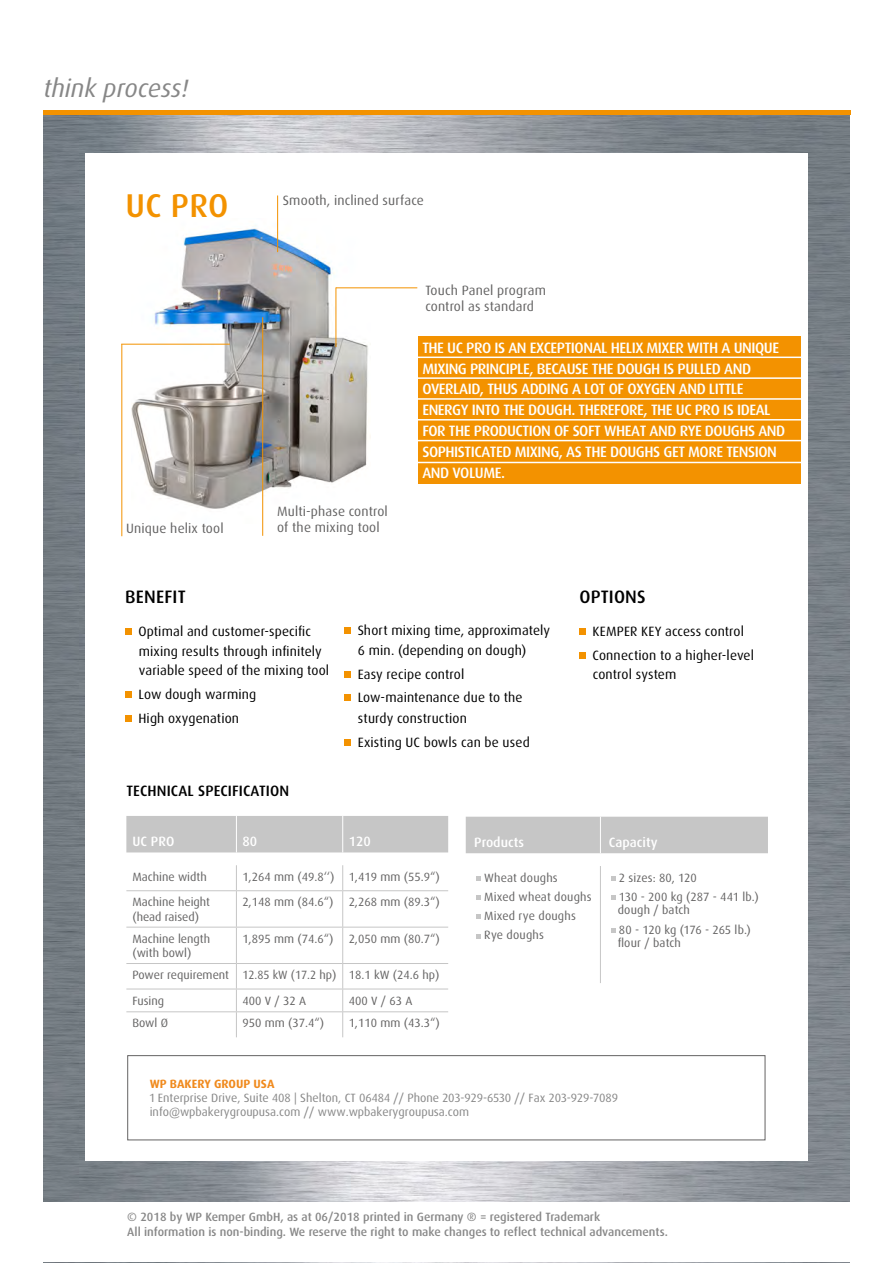
<style>
.page{position:relative;width:893px;height:1263px;background:#fff}
.page>*{position:absolute;margin:0;border:0;box-sizing:border-box;transform-origin:0 0}
.t1{font:500 33px "Dax Pro";color:#f39200}
.t2{font:italic 25.2px "Dax";color:#878787}
.t3{font:500 18px "Dax Pro";letter-spacing:.01em;color:#000}
.t4{font:500 15px/21px "Dax Pro";letter-spacing:-.03em;color:#fff}
.t5{font:500 15px "Dax Pro";letter-spacing:.01em;color:#000}
.t6{font:13.5px/23.7px "Dax Pro";letter-spacing:.01em;color:#000}
.t7{font:13.5px/16.2px "Dax Pro";letter-spacing:.01em;color:#646363}
.t8{font:500 13.5px "Dax Pro";color:#fff}
.t9{font:12px/19.2px "Dax Pro";color:#646363}
.t10{font:500 12px/14.4px "Dax Pro";color:#878787}
.t11{font:12px/14.4px "Dax Pro";color:#878787}
.t12{font:700 12px "Dax Pro";color:#f08a1d}
</style>
<div class="page">
<img style="left:43px;top:114px;width:807px;height:1149px">
<div style="left:0;top:1203px;width:893px;height:59px;background:#fff"></div>
<div style="left:85px;top:153px;width:723px;height:1008px;background:#fff"></div>
<hr style="left:43px;top:110px;width:808px;height:4px;background:#f39200">
<div style="left:127px;top:1055px;width:638px;height:85px;border:1px solid #646363"></div>
<img style="left:132px;top:218px;width:239px;height:305px">
<hr style="left:277px;top:195px;width:1px;height:57px;background:#f39200">
<hr style="left:336px;top:287px;width:81px;height:1px;background:#f39200">
<hr style="left:121px;top:344px;width:1px;height:192px;background:#f39200">
<hr style="left:262px;top:317px;width:1px;height:219px;background:#f39200">
<hr style="left:121px;top:344px;width:109px;height:1px;background:#f39200">
<hr style="left:336px;top:287px;width:1px;height:60px;background:#f39200">
<div style="left:126px;top:816px;width:322px;height:36px;background:#c6c6c6"></div>
<svg style="left:236px;top:865px;width:1px;height:25px"></svg>
<hr style="left:236px;top:891px;width:1px;height:36px;background:#c6c6c6">
<hr style="left:236px;top:927px;width:1px;height:36px;background:#c6c6c6">
<svg style="left:236px;top:964px;width:1px;height:73px"></svg>
<svg style="left:342px;top:865px;width:1px;height:25px"></svg>
<hr style="left:342px;top:891px;width:1px;height:36px;background:#c6c6c6">
<hr style="left:342px;top:927px;width:1px;height:36px;background:#c6c6c6">
<svg style="left:342px;top:964px;width:1px;height:73px"></svg>
<hr style="left:126px;top:890px;width:110px;height:1px;background:#c6c6c6">
<hr style="left:236px;top:890px;width:107px;height:1px;background:#c6c6c6">
<hr style="left:343px;top:890px;width:105px;height:1px;background:#c6c6c6">
<hr style="left:126px;top:927px;width:110px;height:1px;background:#c6c6c6">
<hr style="left:236px;top:927px;width:107px;height:1px;background:#c6c6c6">
<hr style="left:343px;top:927px;width:105px;height:1px;background:#c6c6c6">
<hr style="left:126px;top:963px;width:110px;height:1px;background:#c6c6c6">
<hr style="left:236px;top:963px;width:107px;height:1px;background:#c6c6c6">
<hr style="left:343px;top:963px;width:105px;height:1px;background:#c6c6c6">
<hr style="left:126px;top:989px;width:110px;height:1px;background:#c6c6c6">
<hr style="left:236px;top:989px;width:107px;height:1px;background:#c6c6c6">
<hr style="left:343px;top:989px;width:105px;height:1px;background:#c6c6c6">
<hr style="left:126px;top:1011px;width:110px;height:1px;background:#c6c6c6">
<hr style="left:236px;top:1011px;width:107px;height:1px;background:#c6c6c6">
<hr style="left:343px;top:1011px;width:105px;height:1px;background:#c6c6c6">
<hr style="left:236px;top:816px;width:1px;height:36px;background:#fff">
<hr style="left:342px;top:816px;width:1px;height:36px;background:#fff">
<div style="left:466px;top:817px;width:302px;height:36px;background:#c6c6c6"></div>
<hr style="left:600px;top:866px;width:1px;height:117px;background:#c6c6c6">
<hr style="left:600px;top:817px;width:1px;height:36px;background:#fff">
<svg style="left:476px;top:876px;width:5px;height:4px"></svg>
<svg style="left:476px;top:895px;width:5px;height:5px"></svg>
<svg style="left:476px;top:914px;width:5px;height:5px"></svg>
<svg style="left:476px;top:934px;width:5px;height:4px"></svg>
<svg style="left:611px;top:876px;width:5px;height:4px"></svg>
<svg style="left:611px;top:895px;width:5px;height:5px"></svg>
<svg style="left:611px;top:928px;width:5px;height:4px"></svg>
<div style="left:125px;top:628px;width:7px;height:7px;background:#f39200"></div>
<div style="left:125px;top:691px;width:7px;height:7px;background:#f39200"></div>
<div style="left:125px;top:715px;width:7px;height:6px;background:#f39200"></div>
<div style="left:418px;top:336px;width:383px;height:148px;background:#f39200"></div>
<hr style="left:416px;top:357px;width:387px;height:1px;background:#fff">
<hr style="left:416px;top:377px;width:387px;height:2px;background:#fff">
<hr style="left:416px;top:398px;width:387px;height:2px;background:#fff">
<hr style="left:416px;top:419px;width:387px;height:1px;background:#fff">
<hr style="left:416px;top:440px;width:387px;height:1px;background:#fff">
<hr style="left:417px;top:462px;width:386px;height:1px;background:#fff">
<div style="left:579px;top:628px;width:7px;height:7px;background:#f39200"></div>
<div style="left:579px;top:652px;width:7px;height:7px;background:#f39200"></div>
<div style="left:344px;top:628px;width:7px;height:6px;background:#f39200"></div>
<div style="left:344px;top:671px;width:7px;height:6px;background:#f39200"></div>
<div style="left:344px;top:695px;width:7px;height:6px;background:#f39200"></div>
<div style="left:344px;top:739px;width:7px;height:6px;background:#f39200"></div>
<h2 class="t2" style="left:43px;top:74px;width:147px">think process!</h2>
<h1 class="t1" style="left:126px;top:184px;width:104px">UC PRO</h1>
<p class="t7" style="left:126px;top:520px;width:99px">Unique helix tool</p>
<p class="t7" style="left:283px;top:192px;width:142px">Smooth, inclined surface</p>
<p class="t7" style="left:425px;top:282px;width:122px">Touch Panel program control as standard</p>
<p class="t7" style="left:277px;top:502px;width:112px">Multi-phase control of the mixing tool</p>
<p class="t4" style="left:422px;top:336px;width:364px">THE UC PRO IS AN EXCEPTIONAL HELIX MIXER WITH A UNIQUE MIXING PRINCIPLE, BECAUSE THE DOUGH IS PULLED AND OVERLAID, THUS ADDING A LOT OF OXYGEN AND LITTLE ENERGY INTO THE DOUGH. THEREFORE, THE UC PRO IS IDEAL FOR THE PRODUCTION OF SOFT WHEAT AND RYE DOUGHS AND SOPHISTICATED MIXING, AS THE DOUGHS GET MORE TENSION AND VOLUME.</p>
<h3 class="t3" style="left:125px;top:585px;width:62px">BENEFIT</h3>
<p class="t6" style="left:138px;top:621px;width:192px;line-height:19.5px">Optimal and customer-specific mixing results through infinitely variable speed of the mixing tool</p>
<p class="t6" style="left:138px;top:682px;width:119px">Low dough warming<br>High oxygenation</p>
<p class="t5" style="left:126px;top:782px;width:164px">TECHNICAL SPECIFICATION</p>
<p class="t6" style="left:358px;top:620px;width:194px;line-height:19.5px">Short mixing time, approximately<br>6 min. (depending on dough)</p>
<p class="t6" style="left:358px;top:662px;width:167px">Easy recipe control<br>Low-maintenance due to the</p>
<p class="t6" style="left:358px;top:706px;width:174px">sturdy construction<br>Existing UC bowls can be used</p>
<h3 class="t3" style="left:579px;top:585px;width:68px">OPTIONS</h3>
<p class="t6" style="left:593px;top:619px;width:163px">KEMPER KEY access control<br>Connection to a higher-level</p>
<p class="t6" style="left:593px;top:662px;width:85px">control system</p>
<p class="t8" style="left:132px;top:833px;width:44px">UC PRO</p>
<p class="t8" style="left:242px;top:833px;width:16px">80</p>
<p class="t8" style="left:349px;top:833px;width:24px">120</p>
<p class="t9" style="left:132px;top:867px;width:76px">Machine width</p>
<p class="t9" style="left:242px;top:867px;width:199px">1,264 mm (49.8‘‘) 1,419 mm (55.9“)</p>
<p class="t9" style="left:132px;top:895px;width:79px;line-height:14.4px">Machine height (head raised)</p>
<p class="t9" style="left:242px;top:892px;width:93px">2,148 mm (84.6“)</p>
<p class="t9" style="left:349px;top:892px;width:93px">2,268 mm (89.3“)</p>
<p class="t9" style="left:132px;top:931px;width:79px;line-height:14.4px">Machine length (with bowl)</p>
<p class="t9" style="left:242px;top:929px;width:93px">1,895 mm (74.6“)</p>
<p class="t9" style="left:349px;top:929px;width:93px">2,050 mm (80.7“)</p>
<p class="t9" style="left:132px;top:962px;width:309px;line-height:25.5px">Power requirement 12.85 kW (17.2 hp) 18.1 kW (24.6 hp)<br>Fusing</p>
<p class="t9" style="left:242px;top:990px;width:65px">400 V / 32 A</p>
<p class="t9" style="left:349px;top:990px;width:65px">400 V / 63 A</p>
<p class="t9" style="left:132px;top:1013px;width:37px">Bowl Ø</p>
<p class="t9" style="left:242px;top:1013px;width:83px">950 mm (37.4“)</p>
<p class="t9" style="left:349px;top:1013px;width:93px">1,110 mm (43.3“)</p>
<p class="t8" style="left:474px;top:833px;width:51px">Products</p>
<p class="t8" style="left:609px;top:833px;width:50px">Capacity</p>
<p class="t9" style="left:484px;top:867px;width:109px">Wheat doughs<br>Mixed wheat doughs<br>Mixed rye doughs<br>Rye doughs</p>
<p class="t9" style="left:619px;top:867px;width:141px">2 sizes: 80, 120<br>130 - 200 kg (287 - 441 lb.)</p>
<p class="t9" style="left:618px;top:900px;width:135px">dough / batch<br>80 - 120 kg (176 - 265 lb.)</p>
<p class="t9" style="left:618px;top:933px;width:65px">flour / batch</p>
<p class="t12" style="left:150px;top:1076px;width:126px">WP BAKERY GROUP USA</p>
<p class="t11" style="left:150px;top:1091px;width:470px">1 Enterprise Drive, Suite 408 | Shelton, CT 06484 // Phone 203-929-6530 // Fax 203-929-7089 info@wpbakerygroupusa.com // www.wpbakerygroupusa.com</p>
<p class="t10" style="left:127px;top:1209px;width:542px">© 2018 by WP Kemper GmbH, as at 06/2018 printed in Germany ® = registered Trademark<br>All information is non-binding. We reserve the right to make changes to reflect technical advancements.</p>
</div>
